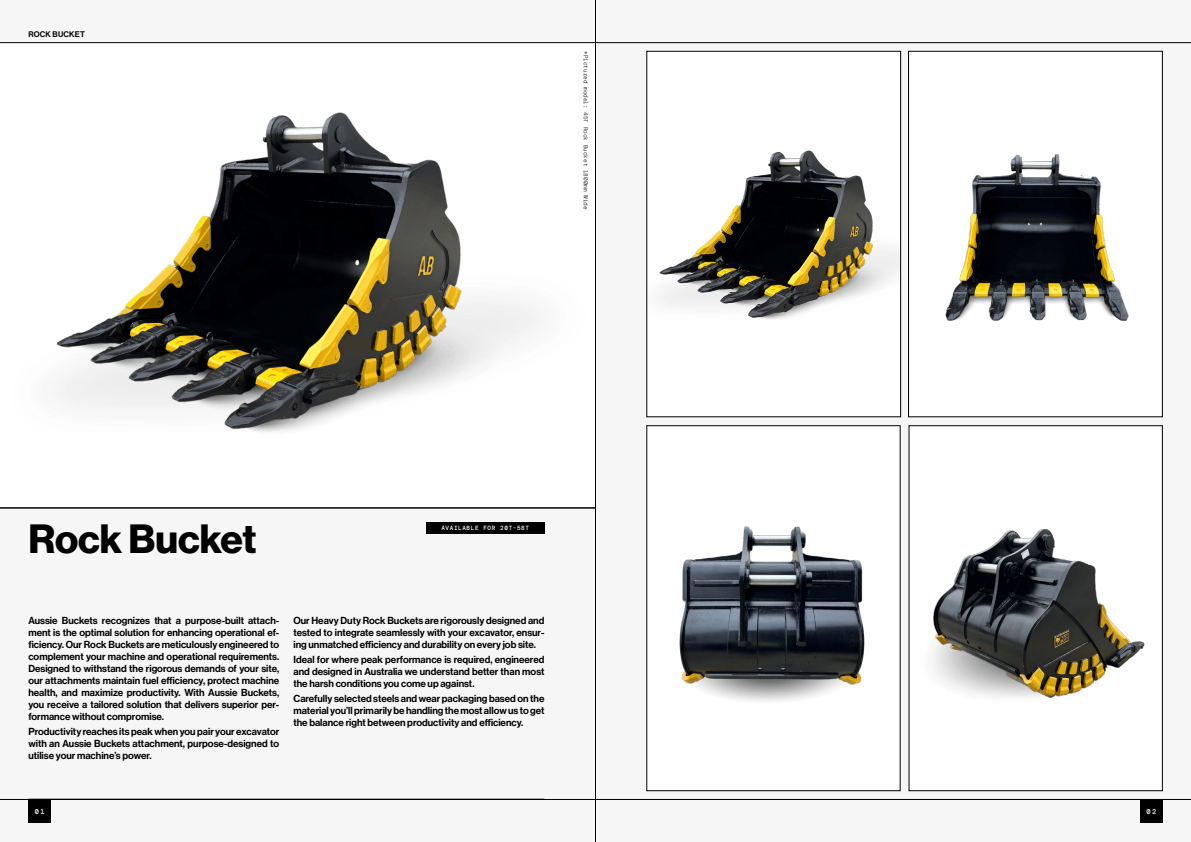
<style>
.page{position:relative;width:1191px;height:842px;background:#f6f6f6}
.page>*{position:absolute;margin:0;border:0;box-sizing:border-box;transform-origin:0 0}
.t1{font:40px "N Haas Grotesk DS Pro 75 Bd";color:#000}
.t2{font:10px/12px "N Haas Grotesk DS Pro 65 Md";color:#000;text-align:justify}
.t3{font:8px "N Haas Grotesk DS Pro 65 Md";letter-spacing:.025em;color:#000}
.t4{font:500 7px "DM Mono";color:#fff}
.t5{font:300 6px "DM Mono";color:#191919}
.t6{font:500 6px "DM Mono";letter-spacing:.1em;color:#fff}
</style>
<div class="page">
<img style="left:0;top:43px;width:595px;height:465px">
<svg style="left:646px;top:51px;width:255px;height:366px"></svg>
<div style="left:647px;top:426px;width:253px;height:365px;background:#fff"></div>
<img style="left:679px;top:526px;width:186px;height:176px">
<div style="left:646px;top:425px;width:254px;height:366px;border:1px solid #000"></div>
<svg style="left:908px;top:51px;width:254px;height:366px"></svg>
<div style="left:909px;top:426px;width:253px;height:365px;background:#fff"></div>
<img style="left:932px;top:529px;width:213px;height:169px">
<div style="left:908px;top:425px;width:254px;height:366px;border:1px solid #000"></div>
<hr style="left:0;top:508px;width:595px;height:1px;background:#000">
<div style="left:426px;top:522px;width:118px;height:12px;background:#000"></div>
<hr style="left:0;top:799px;width:1191px;height:1px;background:#000">
<hr style="left:0;top:42px;width:1191px;height:1px;background:#000">
<div style="left:1140px;top:800px;width:22px;height:22px;background:#000"></div>
<div style="left:28px;top:800px;width:23px;height:22px;background:#000"></div>
<hr style="left:595px;top:0;width:1px;height:842px;background:#000">
<p class="t3" style="left:28px;top:29px;width:58px">ROCK BUCKET</p>
<p class="t5" style="left:589px;top:51px;width:160px;rotate:90deg">*Pictured model: 45T Rock Bucket 1800mm Wide</p>
<h1 class="t1" style="left:28px;top:516px;width:230px">Rock Bucket</h1>
<p class="t6" style="left:441px;top:525px;width:89px">AVAILABLE FOR 20T-58T</p>
<p class="t2" style="left:28px;top:615px;width:252px">Aussie Buckets recognizes that a purpose-built attach&shy;ment is the optimal solution for enhancing operational ef&shy;ficiency. Our Rock Buckets are meticulously engineered to complement your machine and operational requirements.<br>Designed to withstand the rigorous demands of your site, our attachments maintain fuel efficiency, protect machine health, and maximize productivity. With Aussie Buckets, you receive a tailored solution that delivers superior per&shy;formance without compromise.</p>
<p class="t2" style="left:28px;top:726px;width:252px">Productivity reaches its peak when you pair your excavator with an Aussie Buckets attachment, purpose-designed to utilise your machine’s power.</p>
<p class="t2" style="left:293px;top:615px;width:252px">Our Heavy Duty Rock Buckets are rigorously designed and tested to integrate seamlessly with your excavator, ensur&shy;ing unmatched efficiency and durability on every job site.</p>
<p class="t2" style="left:293px;top:654px;width:252px">Ideal for where peak performance is required, engineered and designed in Australia we understand better than most the harsh conditions you come up against.</p>
<p class="t2" style="left:293px;top:693px;width:252px">Carefully selected steels and wear packaging based on the material you’ll primarily be handling the most allow us to get the balance right between productivity and efficiency.</p>
<p class="t4" style="left:35px;top:807px;width:11px">01</p>
<p class="t4" style="left:1146px;top:807px;width:11px">02</p>
</div>
